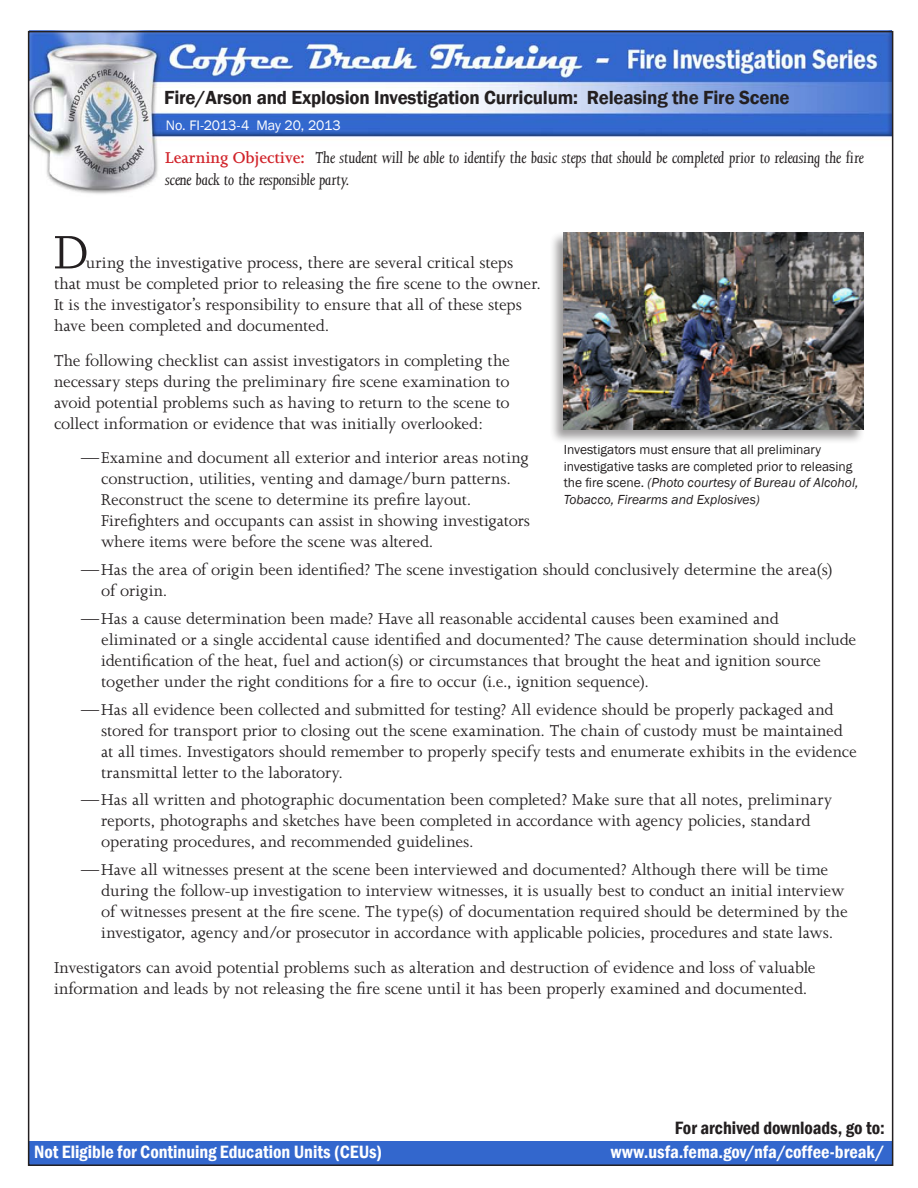
<style>
.page{position:relative;width:918px;height:1188px;background:#fff}
.page>*{position:absolute;margin:0;border:0;box-sizing:border-box;transform-origin:0 0}
.t1{font:54px "Joanna MT Std";color:#231f20}
.Topic_-_18pt{font:600 19.5px "Franklin Gothic";letter-spacing:-.01em;color:#231f20}
.t2{font:600 condensed 18.3px "Franklin Gothic";color:#fff}
.t3{font:600 condensed 18.3px "Franklin Gothic";color:#231f20}
.Bulleted_List{font:18px/21px "Joanna MT Std";letter-spacing:-.005em;color:#231f20}
.Body_text_14pt{font:italic 18px/21.9px "Joanna MT Std";letter-spacing:-.01em;color:#231f20}
.t4{font:14.1px "Franklin Gothic";letter-spacing:-.005em;color:#fff}
.t5{font:13.5px/16.5px "Franklin Gothic";color:#231f20}
.s1{font-weight:600;font-style:normal;color:#d1232a}
.s2{font-style:italic}
</style>
<div class="page">
<div style="left:29px;top:1141px;width:863px;height:25px;background:#3367cd"></div>
<img style="left:31px;top:34px;width:859px;height:160px">
<div style="left:549px;top:231px;width:317px;height:214px;background:#231f20;opacity:.44"></div>
<img style="left:564px;top:233px;width:300px;height:197px">
<p class="Topic_-_18pt" style="left:164px;top:86px;width:627px">Fire/Arson and Explosion Investigation Curriculum: Releasing the Fire Scene</p>
<p class="t4" style="left:166px;top:117px;width:177px">No. FI-2013-4 May 20, 2013</p>
<p class="Body_text_14pt" style="left:165px;top:147px;width:700px"><span class="s1">Learning Objective:</span> The student will be able to identify the basic steps that should be completed prior to releasing the fire scene back to the responsible party.</p>
<p class="t1" style="left:54px;top:223px;width:36px">D</p>
<p class="Bulleted_List" style="left:54px;top:253px;width:489px;text-indent:32px">uring the investigative process, there are several critical steps that must be completed prior to releasing the fire scene to the owner.<br>It is the investigator’s responsibility to ensure that all of these steps have been completed and documented.</p>
<p class="Bulleted_List" style="left:54px;top:350px;width:457px;text-align:justify">The following checklist can assist investigators in completing the necessary steps during the preliminary fire scene examination to avoid potential problems such as having to return to the scene to collect information or evidence that was initially overlooked:</p>
<p class="Bulleted_List" style="left:101px;top:448px;width:430px;text-indent:-20px">—Examine and document all exterior and interior areas noting construction, utilities, venting and damage/burn patterns.<br>Reconstruct the scene to determine its prefire layout.<br>Firefighters and occupants can assist in showing investigators where items were before the scene was altered.</p>
<p class="Bulleted_List" style="left:101px;top:559px;width:734px;text-indent:-20px">—Has the area of origin been identified? The scene investigation should conclusively determine the area(s) of origin.</p>
<p class="Bulleted_List" style="left:101px;top:608px;width:757px;text-indent:-20px">—Has a cause determination been made? Have all reasonable accidental causes been examined and eliminated or a single accidental cause identified and documented? The cause determination should include identification of the heat, fuel and action(s) or circumstances that brought the heat and ignition source together under the right conditions for a fire to occur (i.e., ignition sequence).</p>
<p class="Bulleted_List" style="left:101px;top:699px;width:757px;text-indent:-20px">—Has all evidence been collected and submitted for testing? All evidence should be properly packaged and stored for transport prior to closing out the scene examination. The chain of custody must be maintained at all times. Investigators should remember to properly specify tests and enumerate exhibits in the evidence transmittal letter to the laboratory.</p>
<p class="Bulleted_List" style="left:101px;top:790px;width:733px;text-indent:-20px">—Has all written and photographic documentation been completed? Make sure that all notes, preliminary reports, photographs and sketches have been completed in accordance with agency policies, standard operating procedures, and recommended guidelines.</p>
<p class="Bulleted_List" style="left:101px;top:859px;width:748px;text-indent:-20px">—Have all witnesses present at the scene been interviewed and documented? Although there will be time during the follow-up investigation to interview witnesses, it is usually best to conduct an initial interview of witnesses present at the fire scene. The type(s) of documentation required should be determined by the investigator, agency and/or prosecutor in accordance with applicable policies, procedures and state laws.</p>
<p class="Bulleted_List" style="left:54px;top:957px;width:763px">Investigators can avoid potential problems such as alteration and destruction of evidence and loss of valuable information and leads by not releasing the fire scene until it has been properly examined and documented.</p>
<p class="t5" style="left:564px;top:442px;width:296px">Investigators must ensure that all preliminary investigative tasks are completed prior to releasing the fire scene. <span class="s2">(Photo courtesy of Bureau of Alcohol, Tobacco, Firearms and Explosives)</span></p>
<p class="t2" style="left:34px;top:1139px;width:350px">Not Eligible for Continuing Education Units (CEUs)</p>
<p class="t3" style="left:675px;top:1115px;width:211px">For archived downloads, go to:</p>
<p class="t2" style="left:611px;top:1139px;width:275px">www.usfa.fema.gov/nfa/coffee-break/</p>
</div>
